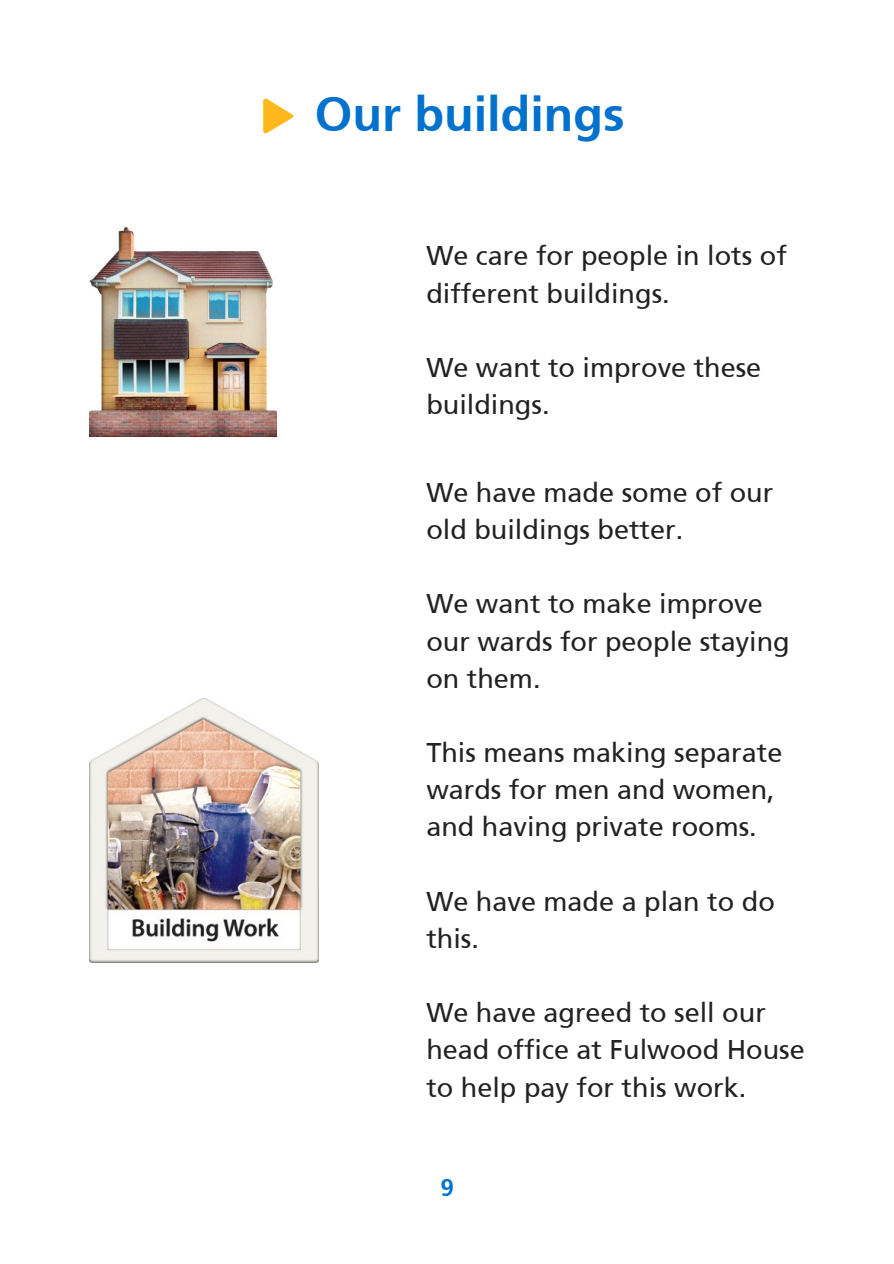
<style>
.page{position:relative;width:894px;height:1264px;background:#fff}
.page>*{position:absolute;margin:0;border:0;box-sizing:border-box;transform-origin:0 0}
.t1{font:700 48.45px "Frutiger SAIN Bdv 1";color:#0072ce}
.t2{font:27px/37.2px "Frutiger SAIN Rmv 1 Roman";color:#222}
.t3{font:700 24.3px "Frutiger SAIN Bdv 1";color:#0072ce}
</style>
<div class="page">
<img style="left:89px;top:698px;width:229px;height:264px">
<img style="left:89px;top:227px;width:187px;height:210px">
<svg style="left:263px;top:98px;width:30px;height:36px"></svg>
<p class="t1" style="left:315px;top:86px;width:311px">Our buildings</p>
<p class="t2" style="left:426px;top:238px;width:362px">We care for people in lots of different buildings.</p>
<p class="t2" style="left:426px;top:349px;width:336px">We want to improve these buildings.</p>
<p class="t2" style="left:426px;top:474px;width:348px">We have made some of our old buildings better.</p>
<p class="t2" style="left:426px;top:586px;width:365px">We want to make improve our wards for people staying on them.</p>
<p class="t2" style="left:426px;top:734px;width:357px">This means making separate wards for men and women, and having private rooms.</p>
<p class="t2" style="left:426px;top:883px;width:350px">We have made a plan to do this.</p>
<p class="t2" style="left:426px;top:995px;width:380px">We have agreed to sell our head office at Fulwood House to help pay for this work.</p>
<p class="t3" style="left:440px;top:1173px;width:15px">9</p>
</div>
